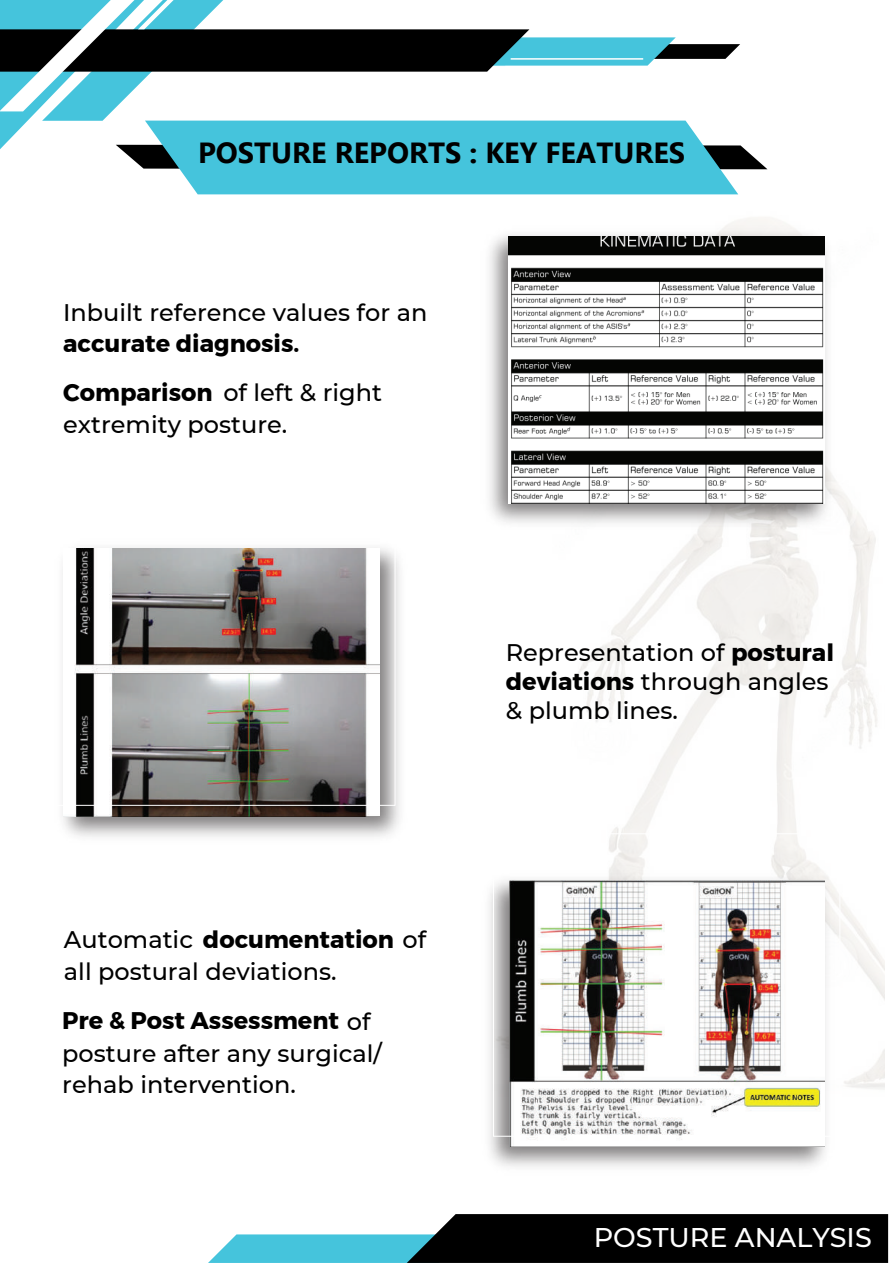
<style>
.page{position:relative;width:893px;height:1263px;background:#fff}
.page>*{position:absolute;margin:0;border:0;box-sizing:border-box;transform-origin:0 0}
.t1{font:700 29.1px "Segoe UI";color:#000}
.t2{font:500 27px "Montserrat";color:#fff}
.t3{font:500 24px/28.8px "Montserrat";color:#000}
.t4{font:700 24px/48.6px "Montserrat";color:#000}
.s1{font-weight:500}
.s2{font-weight:700}
</style>
<div class="page">
<svg style="left:208px;top:1214px;width:680px;height:49px"></svg>
<img style="left:62px;top:547px;width:338px;height:290px">
<img style="left:64px;top:549px;width:316px;height:268px">
<img style="left:486px;top:222px;width:352px;height:313px">
<img style="left:509px;top:236px;width:316px;height:267px">
<img style="left:485px;top:867px;width:353px;height:300px">
<img style="left:509px;top:881px;width:315px;height:265px">
<div style="left:493px;top:833px;width:347px;height:304px;border:1px solid #fff"></div>
<div style="left:48px;top:502px;width:347px;height:304px;border:1px solid #fff"></div>
<svg style="left:0;top:0;width:767px;height:194px"></svg>
<p class="t1" style="left:198px;top:125px;width:489px">POSTURE REPORTS : KEY FEATURES</p>
<p class="t3" style="left:63px;top:297px;width:366px">Inbuilt reference values for an</p>
<p class="t4" style="left:63px;top:319px;width:320px">accurate diagnosis.<br>Comparison <span class="s1">of left &amp; right</span></p>
<p class="t3" style="left:63px;top:409px;width:226px">extremity posture.</p>
<p class="t3" style="left:506px;top:637px;width:330px">Representation of <span class="s2">postural deviations</span> through angles &amp; plumb lines.</p>
<p class="t3" style="left:64px;top:923px;width:364px;line-height:32px">Automatic <span class="s2">documentation</span> of all postural deviations.</p>
<p class="t3" style="left:62px;top:1003px;width:321px;line-height:32.1px"><span class="s2">Pre &amp; Post Assessment</span> of posture after any surgical/ rehab intervention.</p>
<p class="t2" style="left:594px;top:1218px;width:279px">POSTURE ANALYSIS</p>
</div>
